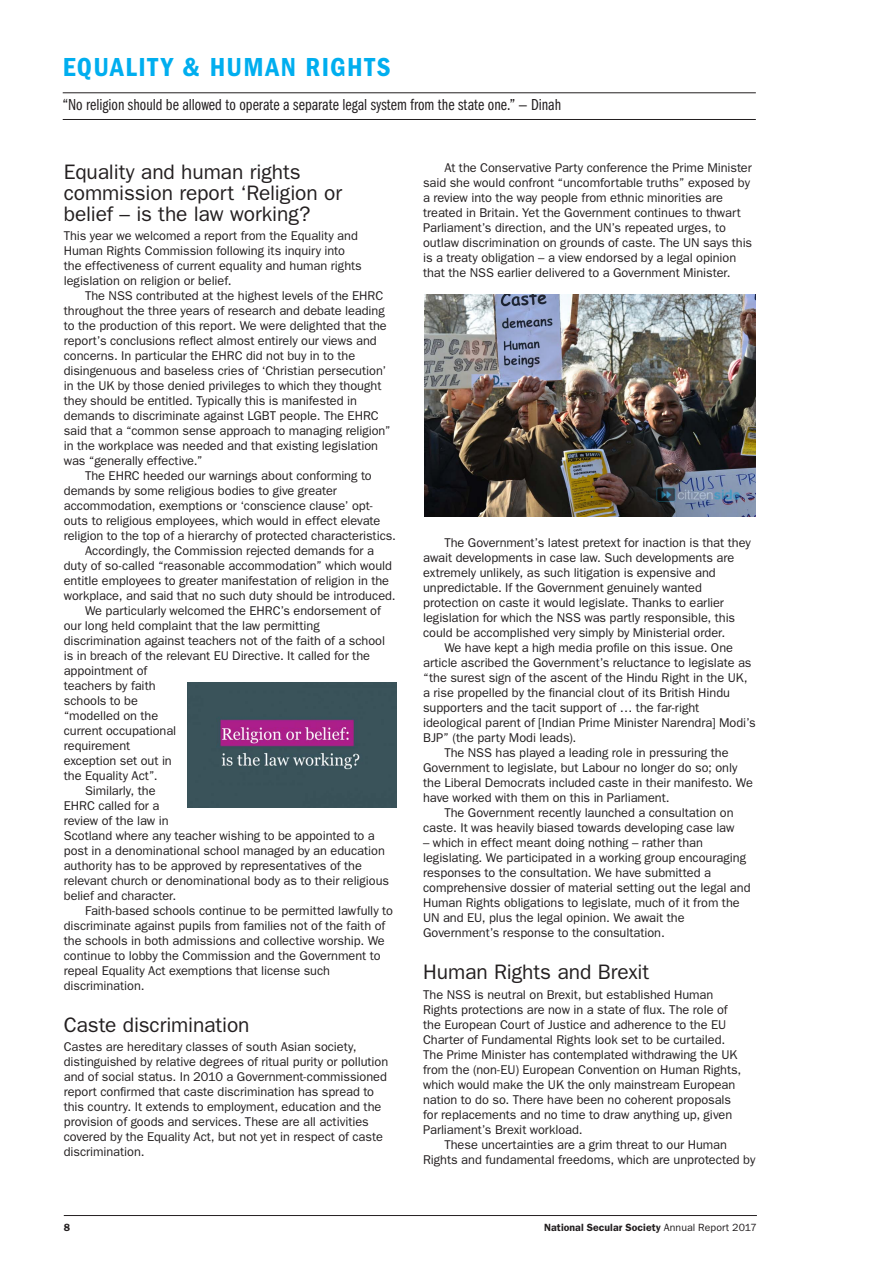
<style>
.page{position:relative;width:893px;height:1263px;background:#fff}
.page>*{position:absolute;margin:0;border:0;box-sizing:border-box;transform-origin:0 0}
.Running_Head_Main{font:600 condensed 27px "Franklin Gothic";letter-spacing:.055em;color:#00aeef}
.AR17_SubHeader{font:21px/21px "Franklin Gothic";letter-spacing:-.005em;color:#231f20}
.Intro_Quote{font:16.5px "Franklin Gothic Book Cmpr";letter-spacing:.005em;color:#231f20}
.AR17_Body_Text{font:12.75px/15px "Franklin Gothic";letter-spacing:-.005em;color:#231f20}
.AR17_Body_Text_No_In{font:12.75px/15px "Franklin Gothic";letter-spacing:-.005em;color:#231f20}
.t1{font:600 10.5px "Franklin Gothic";letter-spacing:.005em;color:#231f20}
.s1{font-weight:400}
</style>
<div class="page">
<hr style="left:64px;top:1215px;width:693px;height:1px;background:#231f20">
<img style="left:187px;top:682px;width:209px;height:126px">
<img style="left:424px;top:295px;width:332px;height:221px">
<hr style="left:63px;top:92px;width:693px;height:1px;background:#231f20">
<hr style="left:63px;top:119px;width:693px;height:1px;background:#231f20">
<p class="Running_Head_Main" style="left:63px;top:51px;width:330px">EQUALITY &amp; HUMAN RIGHTS</p>
<p class="Intro_Quote" style="left:63px;top:96px;width:500px">“No religion should be allowed to operate a separate legal system from the state one.” — Dinah</p>
<p class="AR17_SubHeader" style="left:64px;top:160px;width:280px">Equality and human rights commission report ‘Religion or belief – is the law working?</p>
<p class="AR17_Body_Text_No_In" style="left:64px;top:228px;width:300px">This year we welcomed a report from the Equality and Human Rights Commission following its inquiry into the effectiveness of current equality and human rights legislation on religion or belief.</p>
<p class="AR17_Body_Text" style="left:64px;top:288px;width:329px;text-indent:21px">The NSS contributed at the highest levels of the EHRC throughout the three years of research and debate leading to the production of this report. We were delighted that the report’s conclusions reflect almost entirely our views and concerns. In particular the EHRC did not buy in to the disingenuous and baseless cries of ‘Christian persecution’ in the UK by those denied privileges to which they thought they should be entitled. Typically this is manifested in demands to discriminate against LGBT people. The EHRC said that a “common sense approach to managing religion” in the workplace was needed and that existing legislation was “generally effective.”</p>
<p class="AR17_Body_Text" style="left:64px;top:468px;width:334px;text-indent:21px">The EHRC heeded our warnings about conforming to demands by some religious bodies to give greater accommodation, exemptions or ‘conscience clause’ opt&shy;outs to religious employees, which would in effect elevate religion to the top of a hierarchy of protected characteristics.</p>
<p class="AR17_Body_Text" style="left:64px;top:543px;width:333px;text-align:center">Accordingly, the Commission rejected demands for a<br>duty of so-called “reasonable accommodation” which would entitle employees to greater manifestation of religion in the workplace, and said that no such duty should be introduced.</p>
<p class="AR17_Body_Text" style="left:64px;top:603px;width:323px;text-indent:21px">We particularly welcomed the EHRC’s endorsement of our long held complaint that the law permitting discrimination against teachers not of the faith of a school is in breach of the relevant EU Directive. It called for the appointment of<br>teachers by faith<br>schools to be<br>“modelled on the<br>current occupational<br>requirement<br>exception set out in<br>the Equality Act”.</p>
<p class="AR17_Body_Text" style="left:64px;top:783px;width:327px;text-indent:21px">Similarly, the<br>EHRC called for a<br>review of the law in<br>Scotland where any teacher wishing to be appointed to a post in a denominational school managed by an education authority has to be approved by representatives of the relevant church or denominational body as to their religious belief and character.</p>
<p class="AR17_Body_Text" style="left:64px;top:903px;width:331px;text-indent:21px">Faith-based schools continue to be permitted lawfully to discriminate against pupils from families not of the faith of the schools in both admissions and collective worship. We continue to lobby the Commission and the Government to repeal Equality Act exemptions that license such discrimination.</p>
<p class="AR17_SubHeader" style="left:64px;top:1014px;width:187px">Caste discrimination</p>
<p class="AR17_Body_Text_No_In" style="left:64px;top:1039px;width:326px">Castes are hereditary classes of south Asian society, distinguished by relative degrees of ritual purity or pollution and of social status. In 2010 a Government-commissioned report confirmed that caste discrimination has spread to this country. It extends to employment, education and the provision of goods and services. These are all activities covered by the Equality Act, but not yet in respect of caste discrimination.</p>
<p class="AR17_Body_Text" style="left:423px;top:160px;width:331px;text-indent:21px">At the Conservative Party conference the Prime Minister said she would confront “uncomfortable truths” exposed by a review into the way people from ethnic minorities are treated in Britain. Yet the Government continues to thwart Parliament’s direction, and the UN’s repeated urges, to outlaw discrimination on grounds of caste. The UN says this is a treaty obligation – a view endorsed by a legal opinion that the NSS earlier delivered to a Government Minister.</p>
<p class="AR17_Body_Text" style="left:423px;top:535px;width:329px;text-indent:21px">The Government’s latest pretext for inaction is that they await developments in case law. Such developments are extremely unlikely, as such litigation is expensive and unpredictable. If the Government genuinely wanted protection on caste it would legislate. Thanks to earlier legislation for which the NSS was partly responsible, this could be accomplished very simply by Ministerial order.</p>
<p class="AR17_Body_Text" style="left:423px;top:640px;width:334px;text-indent:21px">We have kept a high media profile on this issue. One article ascribed the Government’s reluctance to legislate as “the surest sign of the ascent of the Hindu Right in the UK, a rise propelled by the financial clout of its British Hindu supporters and the tacit support of … the far-right ideological parent of [Indian Prime Minister Narendra] Modi’s BJP” (the party Modi leads).</p>
<p class="AR17_Body_Text" style="left:423px;top:745px;width:331px;text-indent:21px">The NSS has played a leading role in pressuring the Government to legislate, but Labour no longer do so; only the Liberal Democrats included caste in their manifesto. We have worked with them on this in Parliament.</p>
<p class="AR17_Body_Text" style="left:423px;top:805px;width:313px;text-align:right">The Government recently launched a consultation on caste. It was heavily biased towards developing case law</p>
<p class="AR17_Body_Text" style="left:423px;top:835px;width:329px">– which in effect meant doing nothing – rather than legislating. We participated in a working group encouraging responses to the consultation. We have submitted a comprehensive dossier of material setting out the legal and Human Rights obligations to legislate, much of it from the UN and EU, plus the legal opinion. We await the Government’s response to the consultation.</p>
<p class="AR17_SubHeader" style="left:423px;top:961px;width:228px">Human Rights and Brexit</p>
<p class="AR17_Body_Text_No_In" style="left:423px;top:986px;width:320px">The NSS is neutral on Brexit, but established Human Rights protections are now in a state of flux. The role of the European Court of Justice and adherence to the EU Charter of Fundamental Rights look set to be curtailed.<br>The Prime Minister has contemplated withdrawing the UK from the (non-EU) European Convention on Human Rights, which would make the UK the only mainstream European nation to do so. There have been no coherent proposals for replacements and no time to draw anything up, given Parliament’s Brexit workload.</p>
<p class="AR17_Body_Text" style="left:423px;top:1136px;width:334px;text-align:center">These uncertainties are a grim threat to our Human<br>Rights and fundamental freedoms, which are unprotected by</p>
<p class="t1" style="left:64px;top:1221px;width:8px">8</p>
<p class="t1" style="left:544px;top:1221px;width:214px">National Secular Society <span class="s1">Annual Report 2017</span></p>
</div>
